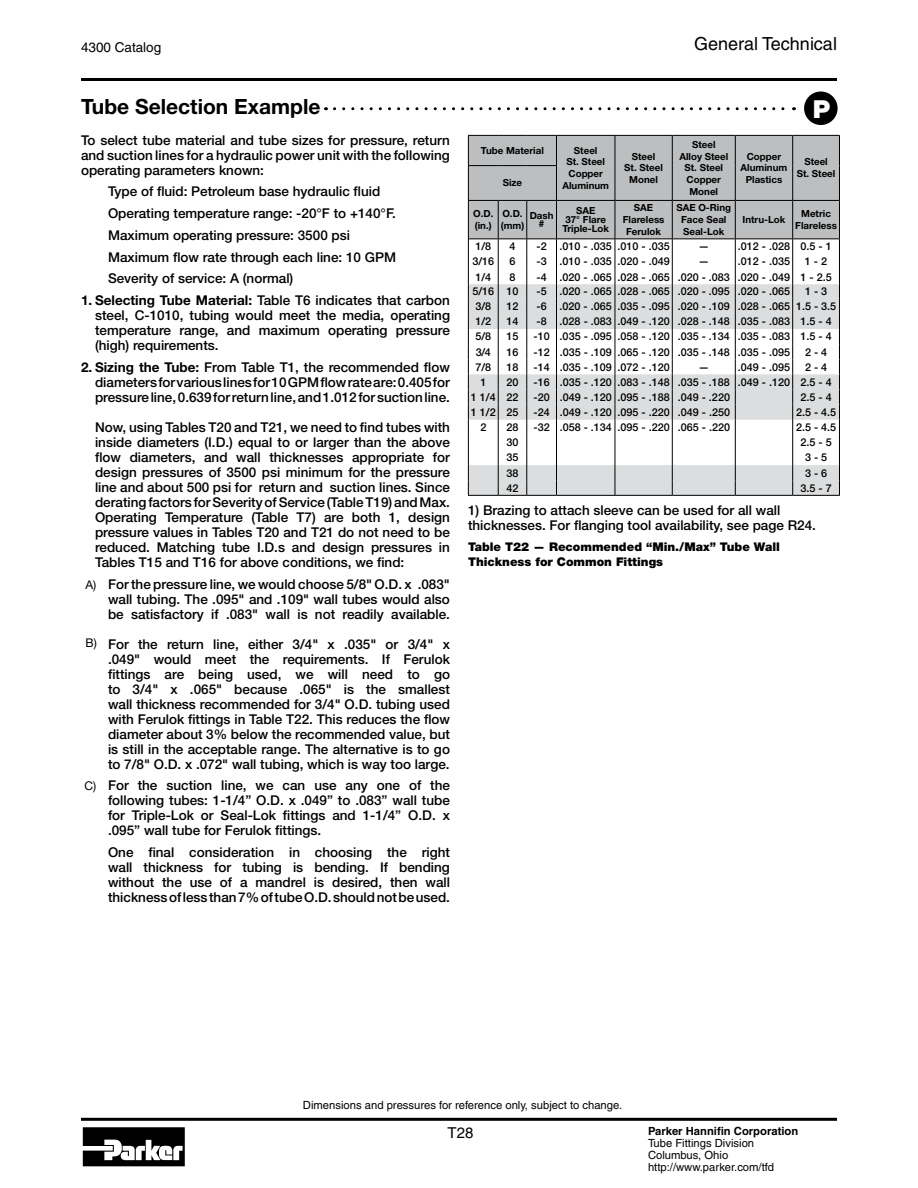
<style>
.page{position:relative;width:918px;height:1188px;background:#fff}
.page>*{position:absolute;margin:0;border:0;box-sizing:border-box;transform-origin:0 0}
.t1{font:900 24.9px "Helvetica Neue LT Std";color:#fff}
.t2{font:700 21px "Helvetica Neue LT Std";color:#000}
.t3{font:18px "Helvetica";color:#000}
.t4{font:15px "Helvetica";color:#000}
.t5{font:500 13.5px/15px "Helvetica Neue LT Std";color:#000;text-align:justify}
.t6{font:13.5px "Helvetica";color:#000}
.t7{font:900 12px/14.4px "Helvetica Neue LT Std";color:#000}
.t8{font:12px "Helvetica Neue LT Std";color:#000}
.t9{font:11.25px/12px "Helvetica";color:#000}
.t10{font:700 11.25px "Helvetica";color:#000}
.t11{font:500 10.8px "Helvetica Neue LT Std";color:#000}
.t12{font:700 9.75px/11.9px "Helvetica Neue LT Std";color:#000;text-align:center}
.s1{font-weight:700}
</style>
<div class="page">
<div style="left:804px;top:92px;width:34px;height:33px;background:#000;border-radius:50%"></div>
<svg style="left:334px;top:107px;width:461px;height:3px"></svg>
<hr style="left:81px;top:1118px;width:756px;height:3px;background:#000">
<hr style="left:81px;top:78px;width:756px;height:3px;background:#000">
<svg style="left:83px;top:1127px;width:102px;height:39px"></svg>
<svg style="left:468px;top:135px;width:372px;height:361px"></svg>
<p class="t6" style="left:81px;top:40px;width:82px">4300 Catalog</p>
<h3 class="t3" style="left:694px;top:33px;width:144px">General Technical</h3>
<h2 class="t2" style="left:81px;top:94px;width:241px">Tube Selection Example</h2>
<h1 class="t1" style="left:813px;top:94px;width:19px">P</h1>
<p class="t5" style="left:81px;top:132px;width:370px">To select tube material and tube sizes for pressure, return and suction lines for a hydraulic power unit with the following operating parameters known:</p>
<p class="t5" style="left:108px;top:181px;width:290px;line-height:21.8px;text-align:left">Type of fluid: Petroleum base hydraulic fluid Operating temperature range: -20°F to +140°F.<br>Maximum operating pressure: 3500 psi Maximum flow rate through each line: 10 GPM Severity of service: A (normal)</p>
<p class="t5" style="left:95px;top:293px;width:356px;text-indent:-14px"><span class="s1">1. Selecting Tube Material:</span> Table T6 indicates that carbon steel, C-1010, tubing would meet the media, operating temperature range, and maximum operating pressure (high) requirements.</p>
<p class="t5" style="left:95px;top:359px;width:356px;text-indent:-14px"><span class="s1">2. Sizing the Tube:</span> From Table T1, the recommended flow diameters for various lines for 10 GPM flow rate are: 0.405 for pressure line, 0.639 for return line, and 1.012 for suction line.</p>
<p class="t5" style="left:95px;top:419px;width:356px">Now, using Tables T20 and T21, we need to find tubes with inside diameters (I.D.) equal to or larger than the above flow diameters, and wall thicknesses appropriate for design pressures of 3500 psi minimum for the pressure line and about 500 psi for return and suction lines. Since derating factors for Severity of Service (Table T19) and Max.<br>Operating Temperature (Table T7) are both 1, design pressure values in Tables T20 and T21 do not need to be reduced. Matching tube I.D.s and design pressures in Tables T15 and T16 for above conditions, we find:</p>
<p class="t5" style="left:108px;top:576px;width:343px">For the pressure line, we would choose 5/8" O.D. x .083" wall tubing. The .095" and .109" wall tubes would also be satisfactory if .083" wall is not readily available.</p>
<p class="t5" style="left:108px;top:636px;width:344px">For the return line, either 3/4" x .035" or 3/4" x .049" would meet the requirements. If Ferulok fittings are being used, we will need to go to 3/4" x .065" because .065" is the smallest wall thickness recommended for 3/4" O.D. tubing used with Ferulok fittings in Table T22. This reduces the flow diameter about 3% below the recommended value, but is still in the acceptable range. The alternative is to go to 7/8" O.D. x .072" wall tubing, which is way too large.</p>
<p class="t5" style="left:108px;top:778px;width:343px">For the suction line, we can use any one of the following tubes: 1-1/4” O.D. x .049” to .083” wall tube for Triple-Lok or Seal-Lok fittings and 1-1/4” O.D. x .095” wall tube for Ferulok fittings.</p>
<p class="t5" style="left:108px;top:845px;width:344px">One final consideration in choosing the right wall thickness for tubing is bending. If bending without the use of a mandrel is desired, then wall thickness of less than 7% of tube O.D. should not be used.</p>
<p class="t12" style="left:481px;top:144px;width:64px">Tube Material</p>
<p class="t12" style="left:562px;top:144px;width:48px">Steel<br>St. Steel<br>Copper<br>Aluminum</p>
<p class="t12" style="left:624px;top:150px;width:40px">Steel<br>St. Steel<br>Monel</p>
<p class="t12" style="left:679px;top:138px;width:50px">Steel<br>Alloy Steel<br>St. Steel<br>Copper<br>Monel</p>
<p class="t12" style="left:741px;top:150px;width:48px">Copper<br>Aluminum<br>Plastics</p>
<p class="t12" style="left:797px;top:156px;width:40px">Steel<br>St. Steel</p>
<p class="t12" style="left:503px;top:177px;width:21px">Size</p>
<p class="t12" style="left:473px;top:208px;width:22px;text-align:left">O.D. (in.)</p>
<p class="t12" style="left:501px;top:208px;width:25px;text-align:left">O.D. (mm)</p>
<p class="t12" style="left:530px;top:211px;width:25px;line-height:8.9px">Dash #</p>
<p class="t12" style="left:562px;top:206px;width:48px;line-height:8.9px">SAE<br>37° Flare<br>Triple-Lok</p>
<p class="t12" style="left:623px;top:202px;width:43px">SAE<br>Flareless<br>Ferulok</p>
<p class="t12" style="left:676px;top:202px;width:56px">SAE O-Ring<br>Face Seal<br>Seal-Lok</p>
<p class="t12" style="left:743px;top:213px;width:44px">Intru-Lok</p>
<p class="t12" style="left:795px;top:208px;width:43px">Metric<br>Flareless</p>
<p class="t11" style="left:475px;top:240px;width:17px">1/8</p>
<p class="t11" style="left:510px;top:240px;width:8px">4</p>
<p class="t11" style="left:537px;top:240px;width:135px">-2 .010 - .035 .010 - .035</p>
<p class="t11" style="left:698px;top:240px;width:12px">—</p>
<p class="t11" style="left:738px;top:240px;width:95px">.012 - .028 0.5 - 1</p>
<p class="t11" style="left:472px;top:255px;width:23px">3/16</p>
<p class="t11" style="left:510px;top:255px;width:8px">6</p>
<p class="t11" style="left:537px;top:255px;width:135px">-3 .010 - .035 .020 - .049</p>
<p class="t11" style="left:698px;top:255px;width:12px">—</p>
<p class="t11" style="left:738px;top:255px;width:54px">.012 - .035</p>
<p class="t11" style="left:805px;top:255px;width:24px">1 - 2</p>
<p class="t11" style="left:475px;top:270px;width:17px">1/4</p>
<p class="t11" style="left:510px;top:270px;width:8px">8</p>
<p class="t11" style="left:537px;top:270px;width:297px">-4 .020 - .065 .028 - .065 .020 - .083 .020 - .049 1 - 2.5</p>
<p class="t11" style="left:472px;top:285px;width:48px">5/16 10</p>
<p class="t11" style="left:537px;top:285px;width:255px">-5 .020 - .065 .028 - .065 .020 - .095 .020 - .065</p>
<p class="t11" style="left:805px;top:285px;width:24px">1 - 3</p>
<p class="t11" style="left:475px;top:300px;width:17px">3/8</p>
<p class="t11" style="left:507px;top:300px;width:14px">12</p>
<p class="t11" style="left:537px;top:300px;width:301px">-6 .020 - .065 .035 - .095 .020 - .109 .028 - .065 1.5 - 3.5</p>
<p class="t11" style="left:475px;top:315px;width:17px">1/2</p>
<p class="t11" style="left:507px;top:315px;width:14px">14</p>
<p class="t11" style="left:537px;top:315px;width:297px">-8 .028 - .083 .049 - .120 .028 - .148 .035 - .083 1.5 - 4</p>
<p class="t11" style="left:475px;top:330px;width:17px">5/8</p>
<p class="t11" style="left:507px;top:330px;width:14px">15</p>
<p class="t11" style="left:534px;top:330px;width:300px">-10 .035 - .095 .058 - .120 .035 - .134 .035 - .083 1.5 - 4</p>
<p class="t11" style="left:476px;top:345px;width:17px">3/4</p>
<p class="t11" style="left:507px;top:345px;width:14px">16</p>
<p class="t11" style="left:534px;top:345px;width:258px">-12 .035 - .109 .065 - .120 .035 - .148 .035 - .095</p>
<p class="t11" style="left:805px;top:345px;width:24px">2 - 4</p>
<p class="t11" style="left:475px;top:360px;width:17px">7/8</p>
<p class="t11" style="left:507px;top:360px;width:14px">18</p>
<p class="t11" style="left:534px;top:360px;width:138px">-14 .035 - .109 .072 - .120</p>
<p class="t11" style="left:698px;top:360px;width:12px">—</p>
<p class="t11" style="left:738px;top:360px;width:54px">.049 - .095</p>
<p class="t11" style="left:805px;top:360px;width:24px">2 - 4</p>
<p class="t11" style="left:480px;top:376px;width:8px">1</p>
<p class="t11" style="left:507px;top:376px;width:14px">20</p>
<p class="t11" style="left:534px;top:376px;width:300px">-16 .035 - .120 .083 - .148 .035 - .188 .049 - .120 2.5 - 4</p>
<p class="t11" style="left:471px;top:391px;width:49px">1 1/4 22</p>
<p class="t11" style="left:534px;top:391px;width:198px">-20 .049 - .120 .095 - .188 .049 - .220</p>
<p class="t11" style="left:801px;top:391px;width:33px">2.5 - 4</p>
<p class="t11" style="left:471px;top:406px;width:49px">1 1/2 25</p>
<p class="t11" style="left:534px;top:406px;width:198px">-24 .049 - .120 .095 - .220 .049 - .250</p>
<p class="t11" style="left:796px;top:406px;width:42px">2.5 - 4.5</p>
<p class="t11" style="left:480px;top:421px;width:8px">2</p>
<p class="t11" style="left:507px;top:421px;width:14px">28</p>
<p class="t11" style="left:534px;top:421px;width:198px">-32 .058 - .134 .095 - .220 .065 - .220</p>
<p class="t11" style="left:796px;top:421px;width:42px">2.5 - 4.5</p>
<p class="t11" style="left:507px;top:436px;width:14px">30</p>
<p class="t11" style="left:801px;top:436px;width:33px">2.5 - 5</p>
<p class="t11" style="left:507px;top:451px;width:14px">35</p>
<p class="t11" style="left:805px;top:451px;width:24px">3 - 5</p>
<p class="t11" style="left:507px;top:466px;width:14px">38</p>
<p class="t11" style="left:805px;top:466px;width:24px">3 - 6</p>
<p class="t11" style="left:507px;top:481px;width:14px">42</p>
<p class="t11" style="left:801px;top:481px;width:33px">3.5 - 7</p>
<p class="t5" style="left:468px;top:503px;width:349px">1) Brazing to attach sleeve can be used for all wall thicknesses. For flanging tool availability, see page R24.</p>
<p class="t7" style="left:468px;top:540px;width:313px">Table T22 — Recommended “Min./Max” Tube Wall<br>Thickness for Common Fittings</p>
<p class="t8" style="left:86px;top:578px;width:12px">A)</p>
<p class="t8" style="left:86px;top:635px;width:13px">B)</p>
<p class="t8" style="left:84px;top:778px;width:13px">C)</p>
<p class="t9" style="left:303px;top:1099px;width:321px">Dimensions and pressures for reference only, subject to change.</p>
<p class="t4" style="left:448px;top:1124px;width:27px">T28</p>
<p class="t10" style="left:648px;top:1125px;width:152px">Parker Hannifin Corporation</p>
<p class="t9" style="left:648px;top:1138px;width:128px">Tube Fittings Division<br>Columbus, Ohio http://www.parker.com/tfd</p>
</div>
